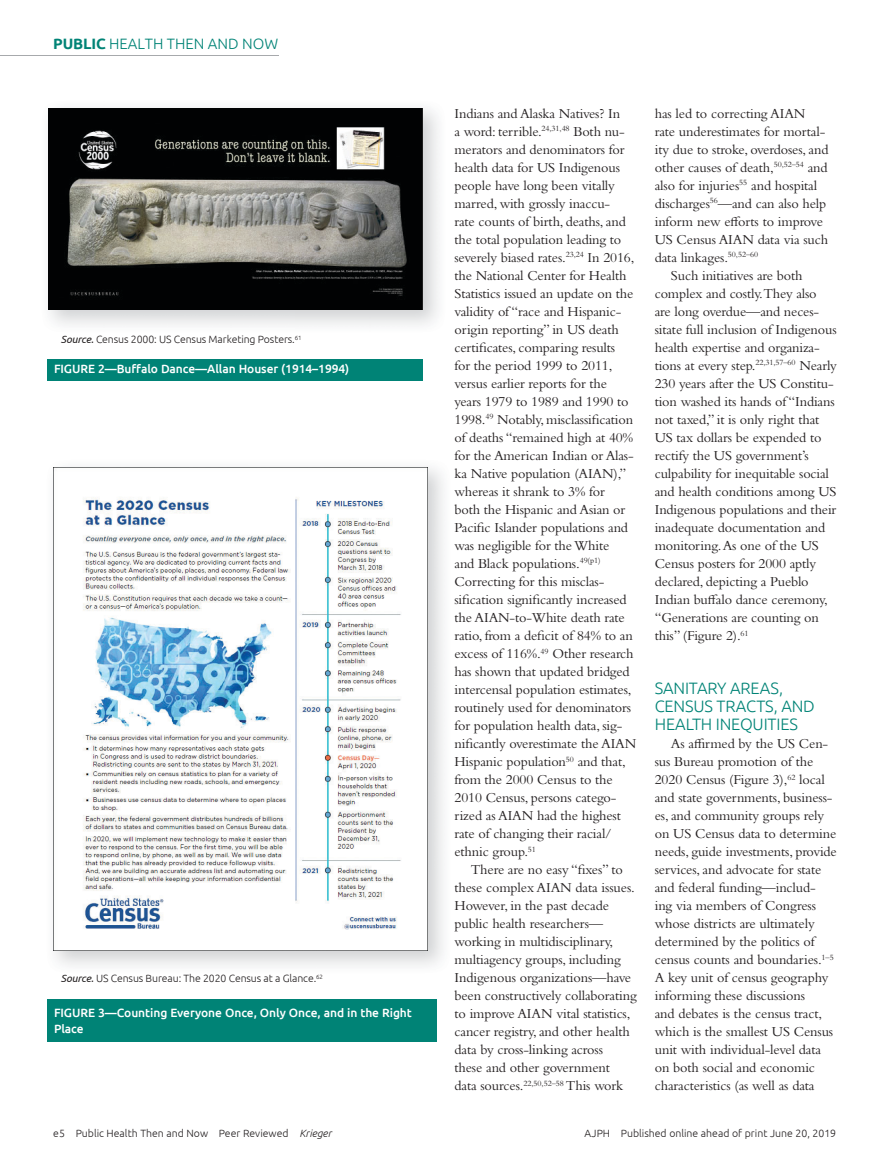
<style>
.page{position:relative;width:891px;height:1175px;background:#fff}
.page>*{position:absolute;margin:0;border:0;box-sizing:border-box;transform-origin:0 0}
.t1{font:300 16.5px/18px "Ubuntu";letter-spacing:-.01em;color:#008376}
.t2{font:300 15px "Ubuntu";color:#008376}
.t3{font:14.25px/18px "Bembo Std";letter-spacing:-.01em;color:#231f20}
.t4{font:500 12px/16.5px "Ubuntu";letter-spacing:-.005em;color:#fff}
.t5{font:300 10.5px "Ubuntu";color:#231f20}
.s1{font-weight:700}
.s2{font-weight:400;font-style:italic}
.s3{font-style:italic}
</style>
<div class="page">
<hr style="left:0;top:56px;width:278px;height:1px;background:#a7a9ac">
<div style="left:47px;top:359px;width:375px;height:21px;background:#008376"></div>
<img style="left:48px;top:108px;width:390px;height:218px">
<img style="left:49px;top:108px;width:373px;height:202px">
<img style="left:53px;top:467px;width:390px;height:499px">
<img style="left:54px;top:467px;width:373px;height:483px">
<div style="left:47px;top:999px;width:389px;height:42px;background:#008376"></div>
<p class="t2" style="left:53px;top:35px;width:226px"><span class="s1">PUBLIC</span> HEALTH THEN AND NOW</p>
<p class="t5" style="left:61px;top:333px;width:242px"><span class="s2">Source.</span> Census 2000: US Census Marketing Posters.<sup>61</sup></p>
<p class="t4" style="left:54px;top:360px;width:297px">FIGURE 2—Buffalo Dance—Allan Houser (1914–1994)</p>
<p class="t5" style="left:61px;top:972px;width:264px"><span class="s2">Source.</span> US Census Bureau: The 2020 Census at a Glance.<sup>62</sup></p>
<p class="t4" style="left:54px;top:1004px;width:359px">FIGURE 3—Counting Everyone Once, Only Once, and in the Right<br>Place</p>
<p class="t3" style="left:454px;top:106px;width:183px">Indians and Alaska Natives? In<br>a word: terrible.<sup>24,31,48</sup> Both nu&shy;merators and denominators for health data for US Indigenous people have long been vitally marred, with grossly inaccu-<br>rate counts of birth, deaths, and the total population leading to severely biased rates.<sup>23,24</sup> In 2016, the National Center for Health<br>Statistics issued an update on the validity of “race and Hispanic&shy;origin reporting” in US death certificates, comparing results<br>for the period 1999 to 2011, versus earlier reports for the years 1979 to 1989 and 1990 to<br>1998.<sup>49</sup> Notably, misclassification of deaths “remained high at 40% for the American Indian or Alas&shy;ka Native population (AIAN),” whereas it shrank to 3% for<br>both the Hispanic and Asian or<br>Pacific Islander populations and was negligible for the White<br>and Black populations.<sup>49(p1)<br></sup>Correcting for this misclas&shy;sification significantly increased the AIAN-to-White death rate ratio, from a deficit of 84% to an excess of 116%.<sup>49</sup> Other research has shown that updated bridged intercensal population estimates, routinely used for denominators for population health data, sig&shy;nificantly overestimate the AIAN<br>Hispanic population<sup>50</sup> and that, from the 2000 Census to the<br>2010 Census, persons catego&shy;rized as AIAN had the highest rate of changing their racial/ ethnic group.<sup>51</sup></p>
<p class="t3" style="left:455px;top:862px;width:184px;text-indent:16px">There are no easy “fixes” to these complex AIAN data issues.<br>However, in the past decade public health researchers— working in multidisciplinary, multiagency groups, including<br>Indigenous organizations—have been constructively collaborating to improve AIAN vital statistics, cancer registry, and other health data by cross-linking across<br>these and other government<br>data sources.<sup>22,50,52–58</sup> This work</p>
<p class="t3" style="left:655px;top:106px;width:152px">has led to correcting AIAN</p>
<p class="t3" style="left:655px;top:124px;width:172px">rate underestimates for mortal-</p>
<p class="t3" style="left:655px;top:142px;width:175px">ity due to stroke, overdoses, and</p>
<p class="t3" style="left:655px;top:160px;width:174px">other causes of death,<sup>50,52–54</sup> and</p>
<p class="t3" style="left:655px;top:178px;width:164px">also for injuries<sup>55</sup> and hospital</p>
<p class="t3" style="left:655px;top:196px;width:173px">discharges<sup>56</sup>—and can also help</p>
<p class="t3" style="left:655px;top:214px;width:170px">inform new efforts to improve</p>
<p class="t3" style="left:655px;top:232px;width:175px">US Census AIAN data via such</p>
<p class="t3" style="left:655px;top:250px;width:105px">data linkages.<sup>50,52–60</sup></p>
<p class="t3" style="left:671px;top:268px;width:133px">Such initiatives are both</p>
<p class="t3" style="left:655px;top:286px;width:163px">complex and costly.They also</p>
<p class="t3" style="left:655px;top:304px;width:166px">are long overdue—and neces-</p>
<p class="t3" style="left:655px;top:322px;width:184px">sitate full inclusion of Indigenous</p>
<p class="t3" style="left:655px;top:340px;width:167px">health expertise and organiza-</p>
<p class="t3" style="left:655px;top:358px;width:184px">tions at every step.<sup>22,31,57–60</sup> Nearly</p>
<p class="t3" style="left:655px;top:376px;width:181px">230 years after the US Constitu-</p>
<p class="t3" style="left:655px;top:394px;width:181px">tion washed its hands of “Indians</p>
<p class="t3" style="left:655px;top:412px;width:166px">not taxed,” it is only right that</p>
<p class="t3" style="left:655px;top:430px;width:168px">US tax dollars be expended to</p>
<p class="t3" style="left:655px;top:448px;width:155px">rectify the US government’s</p>
<p class="t3" style="left:655px;top:466px;width:176px">culpability for inequitable social</p>
<p class="t3" style="left:655px;top:484px;width:183px">and health conditions among US</p>
<p class="t3" style="left:655px;top:502px;width:183px">Indigenous populations and their</p>
<p class="t3" style="left:655px;top:520px;width:172px">inadequate documentation and</p>
<p class="t3" style="left:655px;top:538px;width:166px">monitoring. As one of the US</p>
<p class="t3" style="left:655px;top:556px;width:163px">Census posters for 2000 aptly</p>
<p class="t3" style="left:655px;top:574px;width:155px">declared, depicting a Pueblo</p>
<p class="t3" style="left:655px;top:592px;width:175px">Indian buffalo dance ceremony,</p>
<p class="t3" style="left:655px;top:610px;width:166px">“Generations are counting on</p>
<p class="t3" style="left:655px;top:628px;width:95px">this” (Figure 2).<sup>61</sup></p>
<p class="t1" style="left:655px;top:679px;width:162px">SANITARY AREAS,<br>CENSUS TRACTS, AND<br>HEALTH INEQUITIES</p>
<p class="t3" style="left:655px;top:736px;width:184px;text-indent:16px">As affirmed by the US Cen&shy;sus Bureau promotion of the<br>2020 Census (Figure 3),<sup>62</sup> local and state governments, business&shy;es, and community groups rely on US Census data to determine needs, guide investments, provide services, and advocate for state and federal funding—includ&shy;ing via members of Congress whose districts are ultimately determined by the politics of census counts and boundaries.<sup>1–5<br></sup>A key unit of census geography informing these discussions<br>and debates is the census tract, which is the smallest US Census unit with individual-level data on both social and economic characteristics (as well as data</p>
<p class="t5" style="left:53px;top:1126px;width:280px">e5 Public Health Then and Now Peer Reviewed <span class="s3">Krieger</span></p>
<p class="t5" style="left:585px;top:1126px;width:253px">AJPH Published online ahead of print June 20, 2019</p>
</div>
